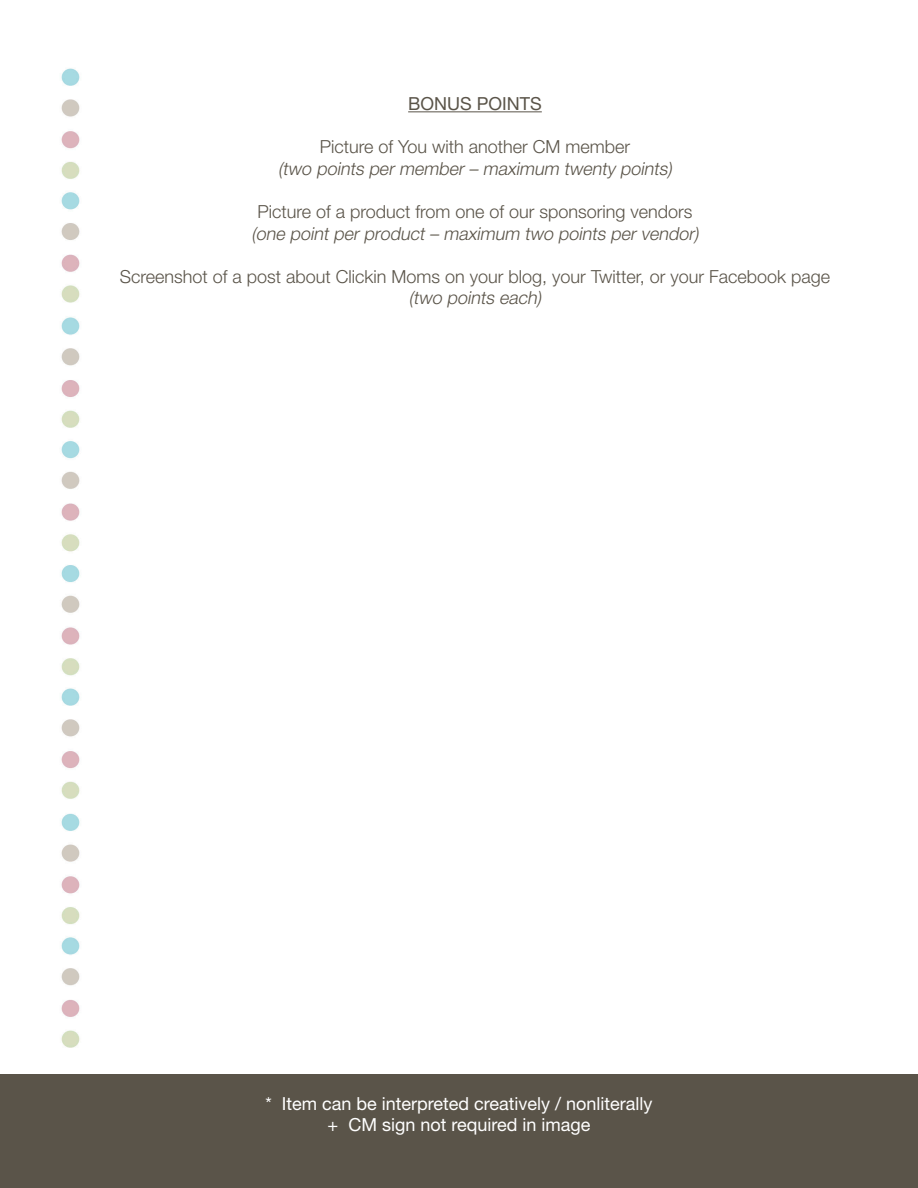
<style>
.page{position:relative;width:918px;height:1188px;background:#fff}
.page>*{position:absolute;margin:0;border:0;box-sizing:border-box;transform-origin:0 0}
.t1{font:300 18px "Helvetica Neue LT Std";color:#5a5449}
.t2{font:italic 300 18px "Helvetica Neue LT Std";color:#5a5449}
.t3{font:18px "Helvetica Neue LT Std";color:#fff}
.t4{font:18px "Helvetica Neue LT Std";color:#5a5449}
</style>
<div class="page">
<div style="left:0;top:1075px;width:918px;height:113px;background:#5a5449"></div>
<img style="left:61px;top:68px;width:19px;height:980px">
<hr style="left:408px;top:111px;width:134px;height:1px;background:#5a5449">
<p class="t4" style="left:408px;top:93px;width:135px">BONUS POINTS</p>
<p class="t1" style="left:320px;top:136px;width:312px">Picture of You with another CM member</p>
<p class="t2" style="left:278px;top:157px;width:395px">(two points per member – maximum twenty points)</p>
<p class="t1" style="left:257px;top:201px;width:437px">Picture of a product from one of our sponsoring vendors</p>
<p class="t2" style="left:252px;top:222px;width:448px">(one point per product – maximum two points per vendor)</p>
<p class="t1" style="left:120px;top:265px;width:712px">Screenshot of a post about Clickin Moms on your blog, your Twitter, or your Facebook page</p>
<p class="t2" style="left:409px;top:287px;width:134px">(two points each)</p>
<p class="t3" style="left:265px;top:1093px;width:389px">* Item can be interpreted creatively / nonliterally</p>
<p class="t3" style="left:328px;top:1114px;width:264px">+ CM sign not required in image</p>
</div>
